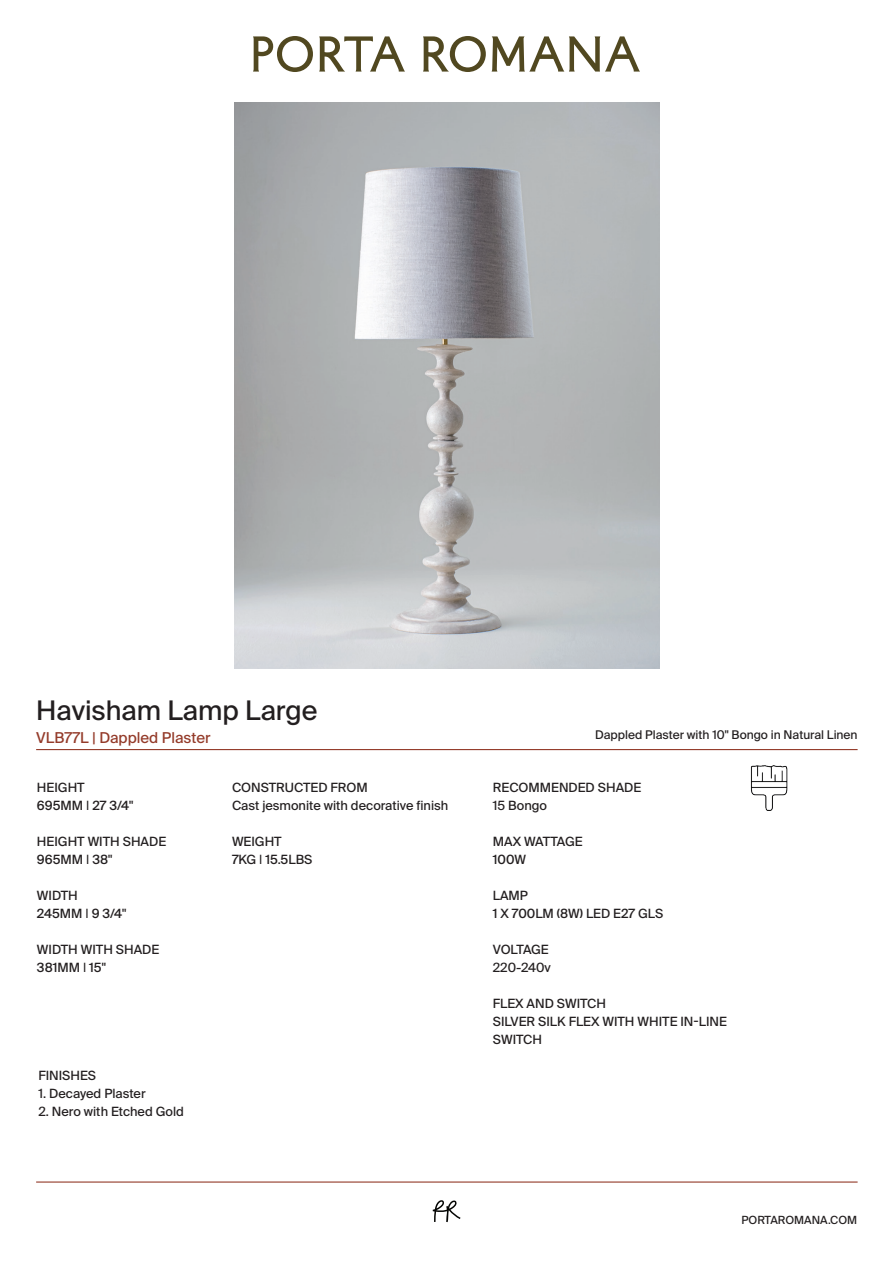
<style>
.page{position:relative;width:893px;height:1263px;background:#fff}
.page>*{position:absolute;margin:0;border:0;box-sizing:border-box;transform-origin:0 0}
.t1{font:27px "Suisse Intl";color:#231f20}
.t2{font:15px "Suisse Intl";color:#943b2a}
.t3{font:12.75px/18px "Suisse Intl";color:#231f20}
.t4{font:12px "Suisse Intl";color:#231f20}
.t5{font:11.25px "Suisse Intl";color:#231f20}
</style>
<div class="page">
<hr style="left:36px;top:749px;width:822px;height:1px;background:#943b2a">
<img style="left:234px;top:102px;width:425px;height:566px">
<svg style="left:253px;top:36px;width:60px;height:36px"></svg>
<svg style="left:319px;top:36px;width:86px;height:36px"></svg>
<svg style="left:423px;top:36px;width:63px;height:36px"></svg>
<svg style="left:492px;top:36px;width:148px;height:36px"></svg>
<svg style="left:433px;top:1200px;width:27px;height:22px"></svg>
<hr style="left:36px;top:1181px;width:822px;height:1px;background:#943b2a">
<img style="left:750px;top:766px;width:38px;height:44px">
<h1 class="t1" style="left:36px;top:695px;width:283px">Havisham Lamp Large</h1>
<p class="t2" style="left:36px;top:729px;width:176px">VLB77L | Dappled Plaster</p>
<p class="t4" style="left:595px;top:727px;width:264px">Dappled Plaster with 10" Bongo in Natural Linen</p>
<p class="t3" style="left:37px;top:779px;width:98px">HEIGHT<br>695MM | 27 3/4"</p>
<p class="t3" style="left:37px;top:833px;width:131px">HEIGHT WITH SHADE<br>965MM | 38"</p>
<p class="t3" style="left:37px;top:887px;width:91px">WIDTH<br>245MM | 9 3/4"</p>
<p class="t3" style="left:37px;top:941px;width:124px">WIDTH WITH SHADE<br>381MM | 15"</p>
<p class="t3" style="left:38px;top:1067px;width:59px">FINISHES</p>
<p class="t3" style="left:38px;top:1085px;width:109px">1. Decayed Plaster</p>
<p class="t3" style="left:38px;top:1103px;width:147px">2. Nero with Etched Gold</p>
<p class="t3" style="left:232px;top:779px;width:218px">CONSTRUCTED FROM<br>Cast jesmonite with decorative finish</p>
<p class="t3" style="left:232px;top:833px;width:82px">WEIGHT<br>7KG | 15.5LBS</p>
<p class="t3" style="left:493px;top:779px;width:150px">RECOMMENDED SHADE<br>15 Bongo</p>
<p class="t3" style="left:493px;top:833px;width:91px">MAX WATTAGE<br>100W</p>
<p class="t3" style="left:493px;top:887px;width:172px">LAMP<br>1 X 700LM (8W) LED E27 GLS</p>
<p class="t3" style="left:493px;top:941px;width:59px">VOLTAGE<br>220-240v</p>
<p class="t3" style="left:493px;top:995px;width:236px">FLEX AND SWITCH<br>SILVER SILK FLEX WITH WHITE IN-LINE<br>SWITCH</p>
<p class="t5" style="left:741px;top:1213px;width:117px">PORTAROMANA.COM</p>
</div>
